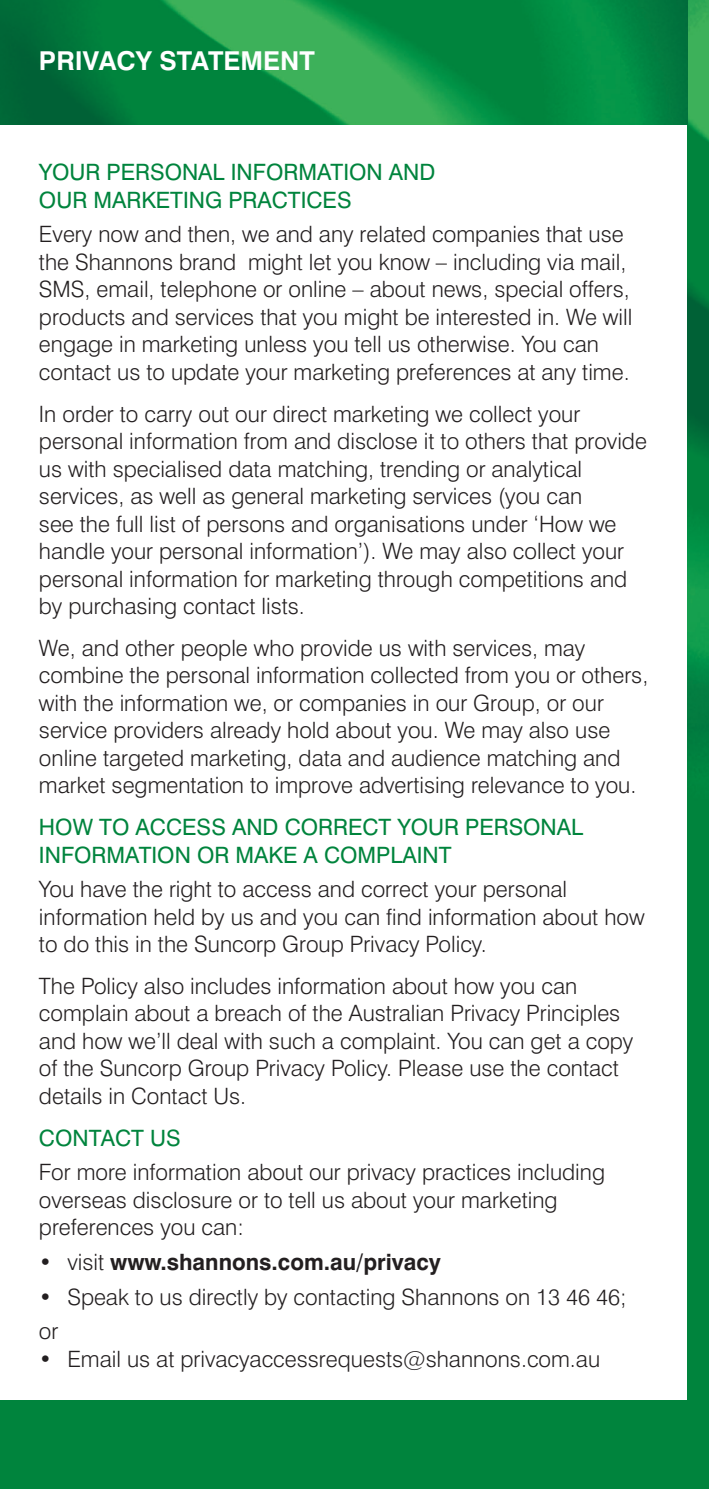
<style>
.page{position:relative;width:709px;height:1489px;background:#fff}
.page>*{position:absolute;margin:0;border:0;box-sizing:border-box;transform-origin:0 0}
.t1{font:700 26px "Swiss 721 BT";color:#fff}
.t2{font:300 22.5px/27.5px "Swiss 721 BT";color:#231f20}
.t3{font:22.5px/27.5px "Swiss 721 BT";color:#00843d}
.t4{font:700 22.5px "Swiss 721 BT";color:#231f20}
.s1{font-weight:300}
</style>
<div class="page">
<img style="left:687px;top:0;width:22px;height:1488px">
<img style="left:0;top:0;width:687px;height:124px">
<div style="left:0;top:1399px;width:687px;height:89px;background:#00843d"></div>
<img style="left:652px;top:1399px;width:35px;height:1px">
<p class="t1" style="left:39px;top:45px;width:277px">PRIVACY STATEMENT</p>
<p class="t3" style="left:39px;top:158px;width:398px">YOUR PERSONAL INFORMATION AND<br>OUR MARKETING PRACTICES</p>
<p class="t2" style="left:39px;top:220px;width:595px">Every now and then, we and any related companies that use the Shannons brand might let you know – including via mail, SMS, email, telephone or online – about news, special offers, products and services that you might be interested in. We will engage in marketing unless you tell us otherwise. You can contact us to update your marketing preferences at any time.</p>
<p class="t2" style="left:39px;top:399px;width:609px">In order to carry out our direct marketing we collect your personal information from and disclose it to others that provide us with specialised data matching, trending or analytical services, as well as general marketing services (you can<br>see the full list of persons and organisations under ‘How we handle your personal information’). We may also collect your personal information for marketing through competitions and by purchasing contact lists.</p>
<p class="t2" style="left:39px;top:634px;width:611px">We, and other people who provide us with services, may combine the personal information collected from you or others, with the information we, or companies in our Group, or our service providers already hold about you. We may also use online targeted marketing, data and audience matching and market segmentation to improve advertising relevance to you.</p>
<p class="t3" style="left:39px;top:813px;width:545px">HOW TO ACCESS AND CORRECT YOUR PERSONAL<br>INFORMATION OR MAKE A COMPLAINT</p>
<p class="t2" style="left:39px;top:875px;width:607px">You have the right to access and correct your personal information held by us and you can find information about how to do this in the Suncorp Group Privacy Policy.</p>
<p class="t2" style="left:39px;top:971px;width:596px">The Policy also includes information about how you can complain about a breach of the Australian Privacy Principles and how we’ll deal with such a complaint. You can get a copy of the Suncorp Group Privacy Policy. Please use the contact details in Contact Us.</p>
<p class="t3" style="left:39px;top:1123px;width:143px">CONTACT US</p>
<p class="t2" style="left:39px;top:1158px;width:567px">For more information about our privacy practices including overseas disclosure or to tell us about your marketing preferences you can:</p>
<p class="t4" style="left:39px;top:1247px;width:403px"><span class="s1">• visit</span> www.shannons.com.au/privacy</p>
<p class="t2" style="left:39px;top:1278px;width:589px;line-height:34.5px">• Speak to us directly by contacting Shannons on 13 46 46; or</p>
<p class="t2" style="left:39px;top:1344px;width:562px">• Email us at privacyaccessrequests@shannons.com.au</p>
</div>
